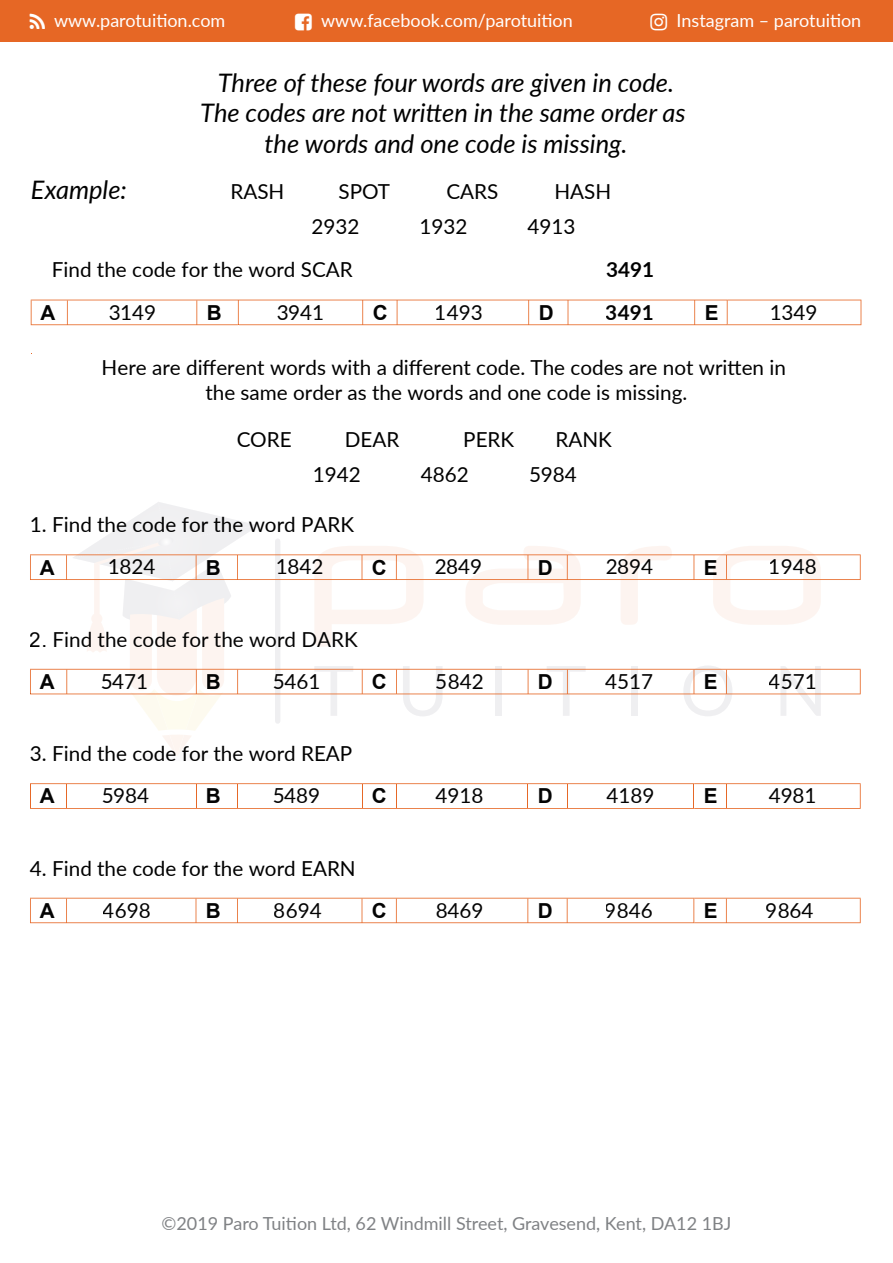
<style>
.page{position:relative;width:893px;height:1263px;background:#fff}
.page>*{position:absolute;margin:0;border:0;box-sizing:border-box;transform-origin:0 0}
.t1{font:italic 25.5px/30.6px "Lato";color:#000;text-align:center}
.t2{font:20.7px/24.8px "Lato";color:#000;text-align:center}
.t3{font:700 20.7px "Arial";color:#000}
.t4{font:700 20.7px "Lato";color:#000}
.t5{font:18px "Lato";color:#fff}
.t6{font:18px "Lato";color:#808285}
.s1{font-family:"Arial"}
</style>
<div class="page">
<div style="left:0;top:0;width:893px;height:41px;background:#e66725"></div>
<div style="left:141px;top:752px;width:72px;height:9px;background:#fafafb;border-radius:50%"></div>
<svg style="left:31px;top:300px;width:830px;height:25px"></svg>
<svg style="left:30px;top:502px;width:831px;height:252px"></svg>
<svg style="left:30px;top:783px;width:831px;height:26px"></svg>
<svg style="left:30px;top:898px;width:831px;height:25px"></svg>
<p class="t5" style="left:54px;top:7px;width:173px">www.parotuition.com</p>
<p class="t5" style="left:321px;top:8px;width:253px">www.facebook.com/parotuition</p>
<p class="t5" style="left:677px;top:8px;width:186px">Instagram – parotuition</p>
<p class="t1" style="left:200px;top:66px;width:487px">Three of these four words are given in code.<br>The codes are not written in the same order as the words and one code is missing.</p>
<p class="t1" style="left:31px;top:174px;width:97px">Example:</p>
<p class="t2" style="left:230px;top:178px;width:55px">RASH</p>
<p class="t2" style="left:338px;top:178px;width:53px">SPOT</p>
<p class="t2" style="left:446px;top:178px;width:53px">CARS</p>
<p class="t2" style="left:554px;top:178px;width:58px">HASH</p>
<p class="t2" style="left:311px;top:213px;width:49px">2932</p>
<p class="t2" style="left:419px;top:213px;width:49px">1932</p>
<p class="t2" style="left:527px;top:213px;width:49px">4913</p>
<p class="t2" style="left:52px;top:257px;width:302px">Find the code for the word SCAR</p>
<p class="t4" style="left:606px;top:255px;width:49px">3491</p>
<p class="t3" style="left:40px;top:298px;width:16px">A</p>
<p class="t2" style="left:108px;top:299px;width:49px">3149</p>
<p class="t3" style="left:206px;top:298px;width:16px">B</p>
<p class="t2" style="left:276px;top:299px;width:49px">3941</p>
<p class="t3" style="left:372px;top:298px;width:16px">C</p>
<p class="t2" style="left:435px;top:299px;width:49px">1493</p>
<p class="t3" style="left:538px;top:298px;width:16px">D</p>
<p class="t4" style="left:606px;top:297px;width:49px">3491</p>
<p class="t3" style="left:704px;top:298px;width:15px">E</p>
<p class="t2" style="left:770px;top:299px;width:49px">1349</p>
<p class="t2" style="left:102px;top:354px;width:686px">Here are different words with a different code. The codes are not written in the same order as the words and one code is missing.</p>
<p class="t2" style="left:237px;top:427px;width:56px">CORE</p>
<p class="t2" style="left:345px;top:427px;width:56px">DEAR</p>
<p class="t2" style="left:463px;top:427px;width:52px">PERK</p>
<p class="t2" style="left:555px;top:427px;width:58px">RANK</p>
<p class="t2" style="left:313px;top:461px;width:49px">1942</p>
<p class="t2" style="left:421px;top:461px;width:49px">4862</p>
<p class="t2" style="left:529px;top:461px;width:49px">5984</p>
<p class="t2" style="left:30px;top:511px;width:326px">1. Find the code for the word PARK</p>
<p class="t3" style="left:40px;top:553px;width:16px">A</p>
<p class="t2" style="left:107px;top:554px;width:49px">1824</p>
<p class="t3" style="left:205px;top:553px;width:16px">B</p>
<p class="t2" style="left:275px;top:554px;width:49px">1842</p>
<p class="t3" style="left:371px;top:553px;width:16px">C</p>
<p class="t2" style="left:434px;top:554px;width:49px">2849</p>
<p class="t3" style="left:537px;top:553px;width:16px">D</p>
<p class="t2" style="left:605px;top:554px;width:49px">2894</p>
<p class="t3" style="left:703px;top:553px;width:15px">E</p>
<p class="t2" style="left:769px;top:554px;width:49px">1948</p>
<p class="t2" style="left:30px;top:626px;width:329px"><span class="s1">2.</span> Find the code for the word DARK</p>
<p class="t3" style="left:40px;top:667px;width:16px">A</p>
<p class="t2" style="left:100px;top:668px;width:49px">5471</p>
<p class="t3" style="left:205px;top:667px;width:16px">B</p>
<p class="t2" style="left:272px;top:668px;width:49px">5461</p>
<p class="t3" style="left:371px;top:667px;width:16px">C</p>
<p class="t2" style="left:436px;top:668px;width:49px">5842</p>
<p class="t3" style="left:537px;top:667px;width:16px">D</p>
<p class="t2" style="left:605px;top:668px;width:49px">4517</p>
<p class="t3" style="left:703px;top:667px;width:15px">E</p>
<p class="t2" style="left:769px;top:668px;width:49px">4571</p>
<p class="t2" style="left:30px;top:740px;width:324px">3. Find the code for the word REAP</p>
<p class="t3" style="left:40px;top:781px;width:16px">A</p>
<p class="t2" style="left:101px;top:782px;width:49px">5984</p>
<p class="t3" style="left:205px;top:781px;width:16px">B</p>
<p class="t2" style="left:272px;top:782px;width:49px">5489</p>
<p class="t3" style="left:371px;top:781px;width:16px">C</p>
<p class="t2" style="left:436px;top:782px;width:49px">4918</p>
<p class="t3" style="left:537px;top:781px;width:16px">D</p>
<p class="t2" style="left:607px;top:782px;width:49px">4189</p>
<p class="t3" style="left:703px;top:781px;width:15px">E</p>
<p class="t2" style="left:769px;top:782px;width:49px">4981</p>
<p class="t2" style="left:30px;top:855px;width:327px">4. Find the code for the word EARN</p>
<p class="t3" style="left:40px;top:896px;width:16px">A</p>
<p class="t2" style="left:103px;top:897px;width:49px">4698</p>
<p class="t3" style="left:205px;top:896px;width:16px">B</p>
<p class="t2" style="left:274px;top:897px;width:49px">8694</p>
<p class="t3" style="left:371px;top:896px;width:16px">C</p>
<p class="t2" style="left:436px;top:897px;width:49px">8469</p>
<p class="t3" style="left:537px;top:896px;width:16px">D</p>
<p class="t2" style="left:605px;top:897px;width:49px">9846</p>
<p class="t3" style="left:703px;top:896px;width:15px">E</p>
<p class="t2" style="left:766px;top:897px;width:49px">9864</p>
<p class="t6" style="left:162px;top:1210px;width:571px">©2019 Paro Tuition Ltd, 62 Windmill Street, Gravesend, Kent, DA12 1BJ</p>
</div>
